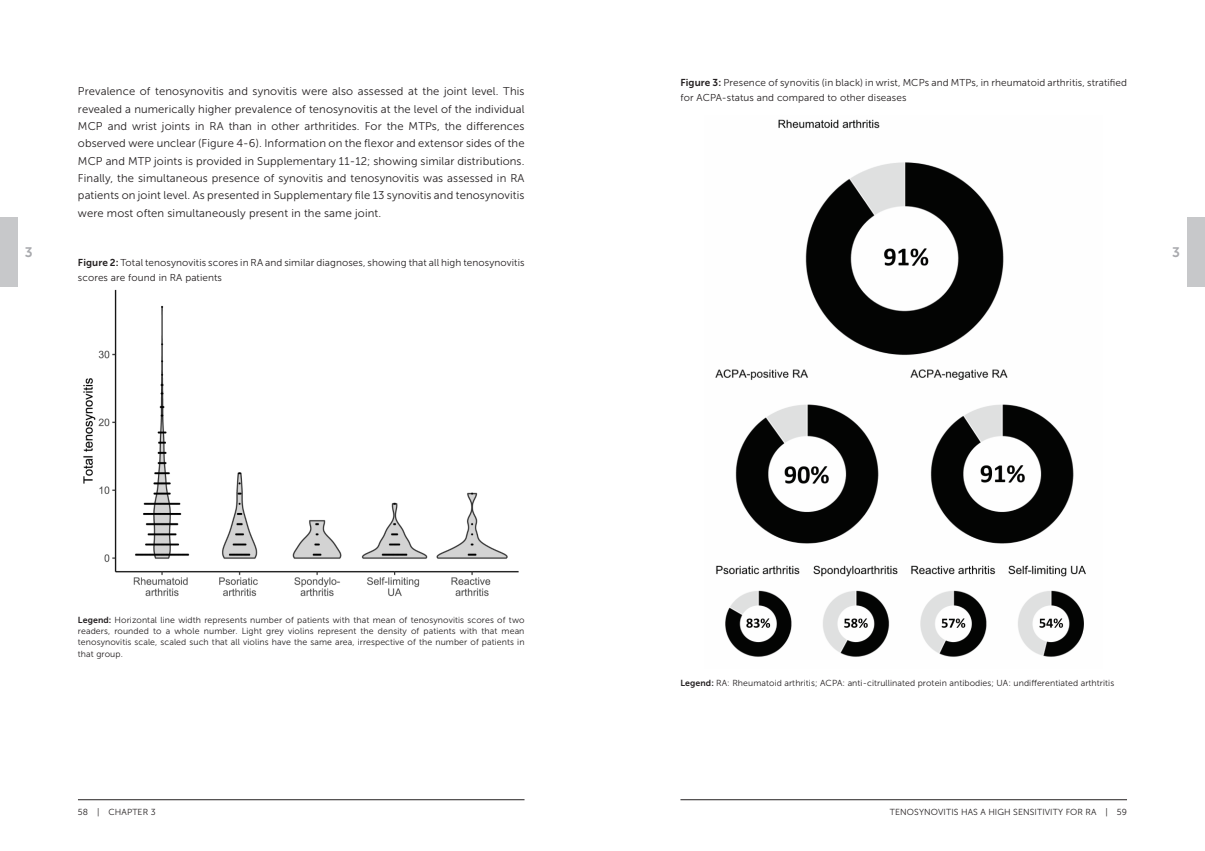
<style>
.page{position:relative;width:1205px;height:851px;background:#fff}
.page>*{position:absolute;margin:0;border:0;box-sizing:border-box;transform-origin:0 0}
.t1{font:13.75px "Museo Sans 700";color:#a8a9ad}
.Standaard{font:11.25px/17.4px "Museo Sans 300";letter-spacing:.01em;color:#231f20;text-align:justify}
.Standaard-2{font:10px/15px "Museo Sans 300";letter-spacing:.01em;color:#231f20}
.Standaard-3{font:8.75px/11.2px "Museo Sans 300";letter-spacing:.01em;color:#231f20;text-align:justify}
.s1{font-family:"Museo Sans 700"}
</style>
<div class="page">
<img style="left:715px;top:119px;width:371px;height:538px">
<img style="left:83px;top:289px;width:436px;height:308px">
<hr style="left:78px;top:799px;width:446px;height:1px;background:#231f20">
<hr style="left:680px;top:799px;width:447px;height:1px;background:#231f20">
<div style="left:0;top:217px;width:18px;height:69px;background:#c7c8ca"></div>
<div style="left:1187px;top:217px;width:18px;height:69px;background:#c7c8ca"></div>
<p class="Standaard" style="left:78px;top:83px;width:448px">Prevalence of tenosynovitis and synovitis were also assessed at the joint level. This revealed a numerically higher prevalence of tenosynovitis at the level of the individual MCP and wrist joints in RA than in other arthritides. For the MTPs, the differences observed were unclear (Figure 4-6). Information on the flexor and extensor sides of the MCP and MTP joints is provided in Supplementary 11-12; showing similar distributions.</p>
<p class="Standaard" style="left:78px;top:169px;width:448px">Finally, the simultaneous presence of synovitis and tenosynovitis was assessed in RA patients on joint level. As presented in Supplementary file 13 synovitis and tenosynovitis were most often simultaneously present in the same joint.</p>
<p class="Standaard-2" style="left:680px;top:75px;width:448px"><span class="s1">Figure 3:</span> Presence of synovitis (in black) in wrist, MCPs and MTPs, in rheumatoid arthritis, stratified for ACPA-status and compared to other diseases</p>
<p class="t1" style="left:25px;top:245px;width:9px">3</p>
<p class="t1" style="left:1172px;top:245px;width:9px">3</p>
<p class="Standaard-2" style="left:78px;top:255px;width:448px"><span class="s1">Figure 2:</span> Total tenosynovitis scores in RA and similar diagnoses, showing that all high tenosynovitis scores are found in RA patients</p>
<p class="Standaard-3" style="left:78px;top:614px;width:448px"><span class="s1">Legend:</span> Horizontal line width represents number of patients with that mean of tenosynovitis scores of two readers, rounded to a whole number. Light grey violins represent the density of patients with that mean tenosynovitis scale, scaled such that all violins have the same area, irrespective of the number of patients in that group.</p>
<p class="Standaard-3" style="left:680px;top:677px;width:435px"><span class="s1">Legend:</span> RA: Rheumatoid arthritis; ACPA: anti-citrullinated protein antibodies; UA: undifferentiated arthtritis</p>
<p class="Standaard-3" style="left:78px;top:806px;width:79px">58 | CHAPTER 3</p>
<p class="Standaard-3" style="left:890px;top:806px;width:238px">TENOSYNOVITIS HAS A HIGH SENSITIVITY FOR RA | 59</p>
</div>
